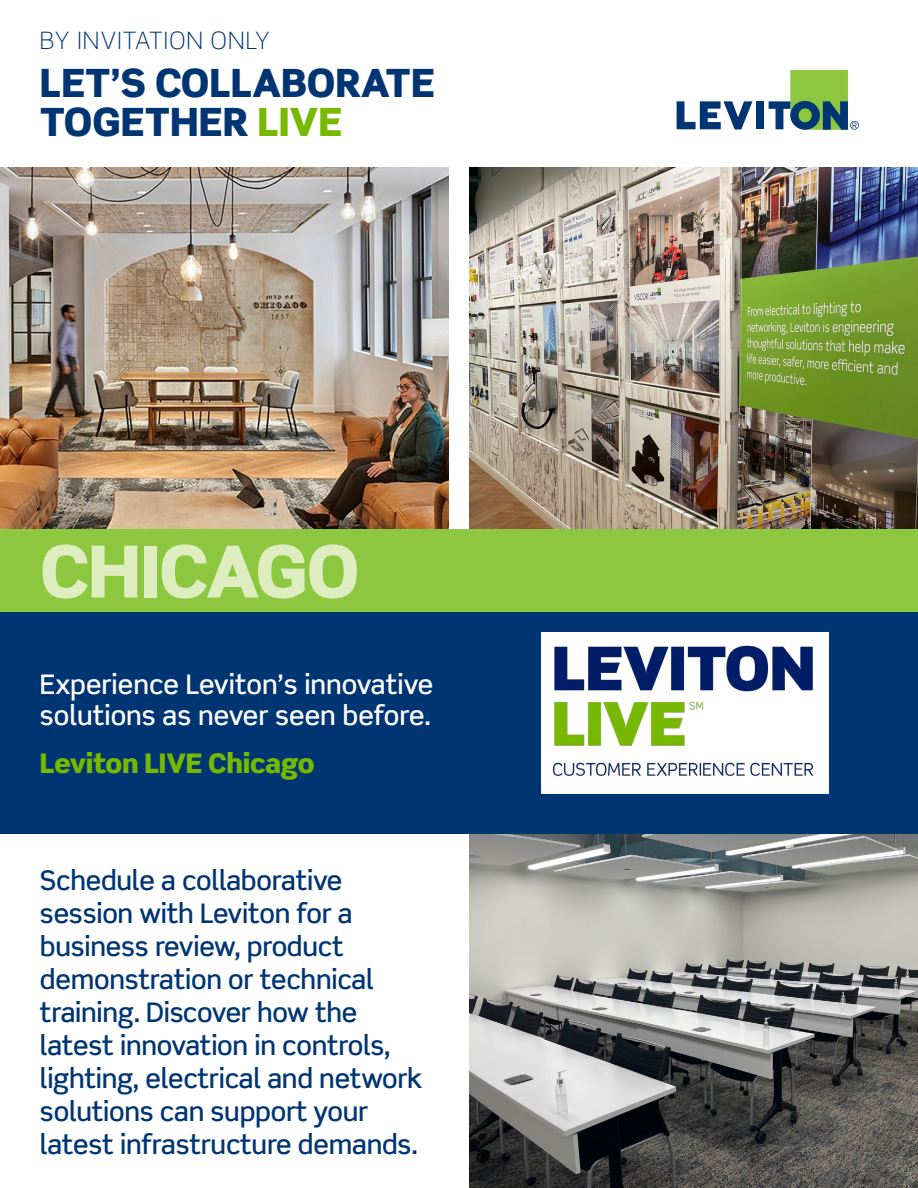
<style>
.page{position:relative;width:918px;height:1188px;background:#fff}
.page>*{position:absolute;margin:0;border:0;box-sizing:border-box;transform-origin:0 0}
.t1{font:900 72px "Scene Std";letter-spacing:-.02em;color:#ddedbf}
.t2{font:900 39px/39px "Scene Std";color:#003573}
.t3{font:500 27px/33px "Scene Std";letter-spacing:-.01em;color:#003573}
.t4{font:500 27px/31.5px "Scene Std";color:#fff}
.t5{font:900 27px "Scene Std";letter-spacing:-.015em;color:#76b900}
.t6{font:300 24px "Scene Std";letter-spacing:.05em;color:#003573}
.s1{color:#76b900}
</style>
<div class="page">
<img style="left:0;top:167px;width:448px;height:362px">
<img style="left:470px;top:167px;width:448px;height:362px">
<div style="left:0;top:585px;width:918px;height:249px;background:#003573"></div>
<img style="left:541px;top:632px;width:287px;height:162px">
<svg style="left:677px;top:101px;width:76px;height:28px"></svg>
<div style="left:756px;top:101px;width:8px;height:28px;background:#003573"></div>
<svg style="left:769px;top:70px;width:90px;height:60px"></svg>
<img style="left:470px;top:834px;width:448px;height:354px">
<div style="left:0;top:529px;width:918px;height:82px;background:#8dc63f"></div>
<p class="t6" style="left:40px;top:26px;width:231px">BY INVITATION ONLY</p>
<h2 class="t2" style="left:40px;top:62px;width:396px">LET’S COLLABORATE<br>TOGETHER <span class="s1">LIVE</span></h2>
<h1 class="t1" style="left:40px;top:525px;width:321px">CHICAGO</h1>
<p class="t4" style="left:40px;top:668px;width:395px">Experience Leviton’s innovative solutions as never seen before.</p>
<p class="t5" style="left:40px;top:746px;width:276px">Leviton LIVE Chicago</p>
<p class="t3" style="left:40px;top:863px;width:384px">Schedule a collaborative session with Leviton for a business review, product demonstration or technical training. Discover how the latest innovation in controls, lighting, electrical and network solutions can support your latest infrastructure demands.</p>
</div>
